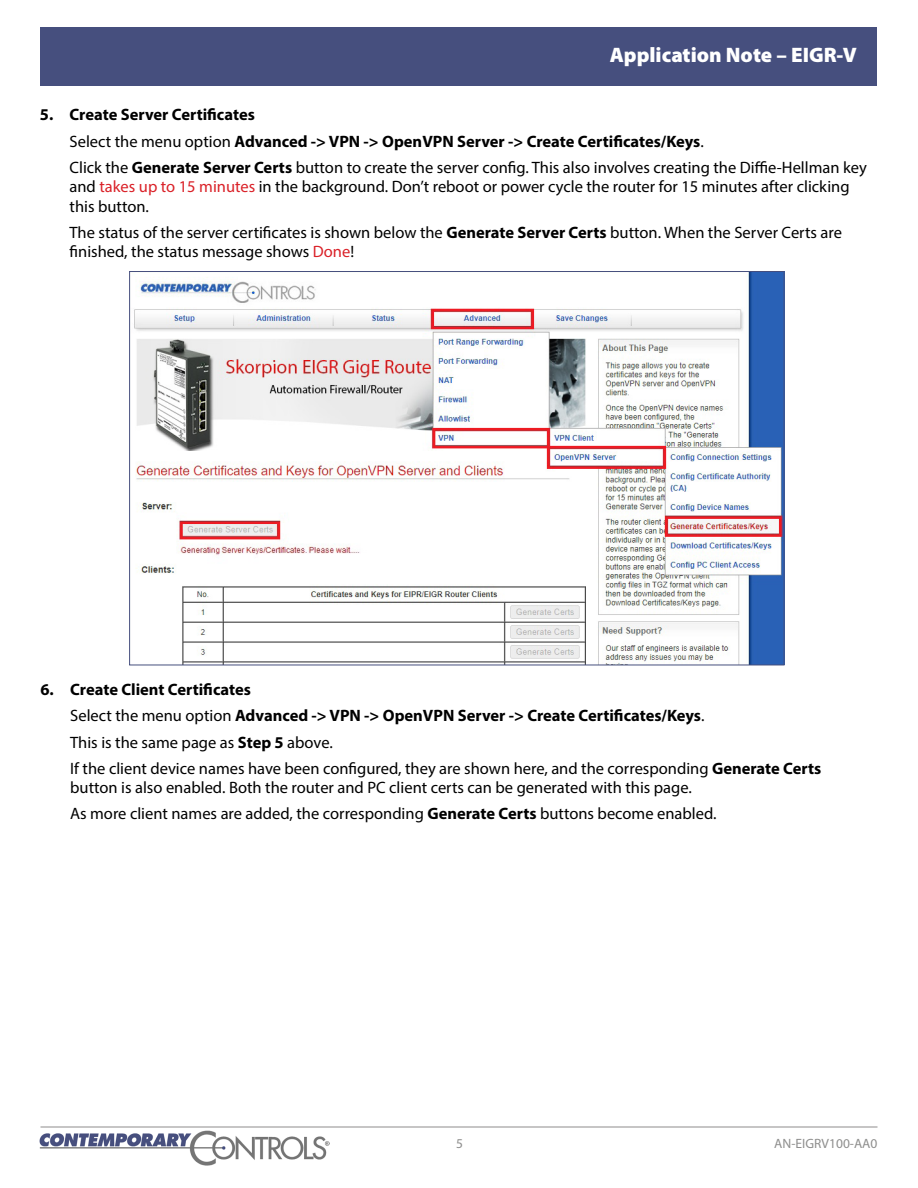
<style>
.page{position:relative;width:918px;height:1188px;background:#fff}
.page>*{position:absolute;margin:0;border:0;box-sizing:border-box;transform-origin:0 0}
.t1{font:900 21px "Myriad Pro";color:#fff}
.Body_Text{font:16.5px/19.5px "Myriad Pro";color:#000}
.Body_Text-2{font:700 16.5px "Myriad Pro";color:#000}
.t2{font:13.5px "Myriad Pro";color:#8e8e8d}
.s1{font-weight:400}
.s2{font-weight:700}
.s3{color:#da2128}
</style>
<div class="page">
<hr style="left:40px;top:1127px;width:838px;height:1px;background:#8e8d8c">
<div style="left:40px;top:27px;width:838px;height:59px;background:#464f7e"></div>
<img style="left:40px;top:1131px;width:290px;height:35px">
<img style="left:134px;top:273px;width:648px;height:390px">
<p class="t1" style="left:610px;top:41px;width:249px">Application Note – EIGR-V</p>
<p class="Body_Text-2" style="left:40px;top:104px;width:217px">5. Create Server Certificates</p>
<p class="Body_Text-2" style="left:70px;top:130px;width:636px"><span class="s1">Select the menu option</span> Advanced -&gt; VPN -&gt; OpenVPN Server -&gt; Create Certificates/Keys<span class="s1">.</span></p>
<p class="Body_Text" style="left:70px;top:157px;width:799px">Click the <span class="s2">Generate Server Certs</span> button to create the server config. This also involves creating the Diffie-Hellman key and <span class="s3">takes up to 15 minutes</span> in the background. Don’t reboot or power cycle the router for 15 minutes after clicking this button.</p>
<p class="Body_Text" style="left:70px;top:222px;width:774px">The status of the server certificates is shown below the <span class="s2">Generate Server Certs</span> button. When the Server Certs are finished, the status message shows <span class="s3">Done</span>!</p>
<p class="Body_Text-2" style="left:40px;top:679px;width:212px">6. Create Client Certificates</p>
<p class="Body_Text-2" style="left:70px;top:705px;width:636px"><span class="s1">Select the menu option</span> Advanced -&gt; VPN -&gt; OpenVPN Server -&gt; Create Certificates/Keys<span class="s1">.</span></p>
<p class="Body_Text" style="left:70px;top:732px;width:264px">This is the same page as <span class="s2">Step 5</span> above.</p>
<p class="Body_Text" style="left:70px;top:758px;width:753px">If the client device names have been configured, they are shown here, and the corresponding <span class="s2">Generate Certs </span>button is also enabled. Both the router and PC client certs can be generated with this page.</p>
<p class="Body_Text" style="left:70px;top:804px;width:648px">As more client names are added, the corresponding <span class="s2">Generate Certs</span> buttons become enabled.</p>
<p class="t2" style="left:456px;top:1135px;width:8px">5</p>
<p class="t2" style="left:774px;top:1135px;width:105px">AN-EIGRV100-AA0</p>
</div>
